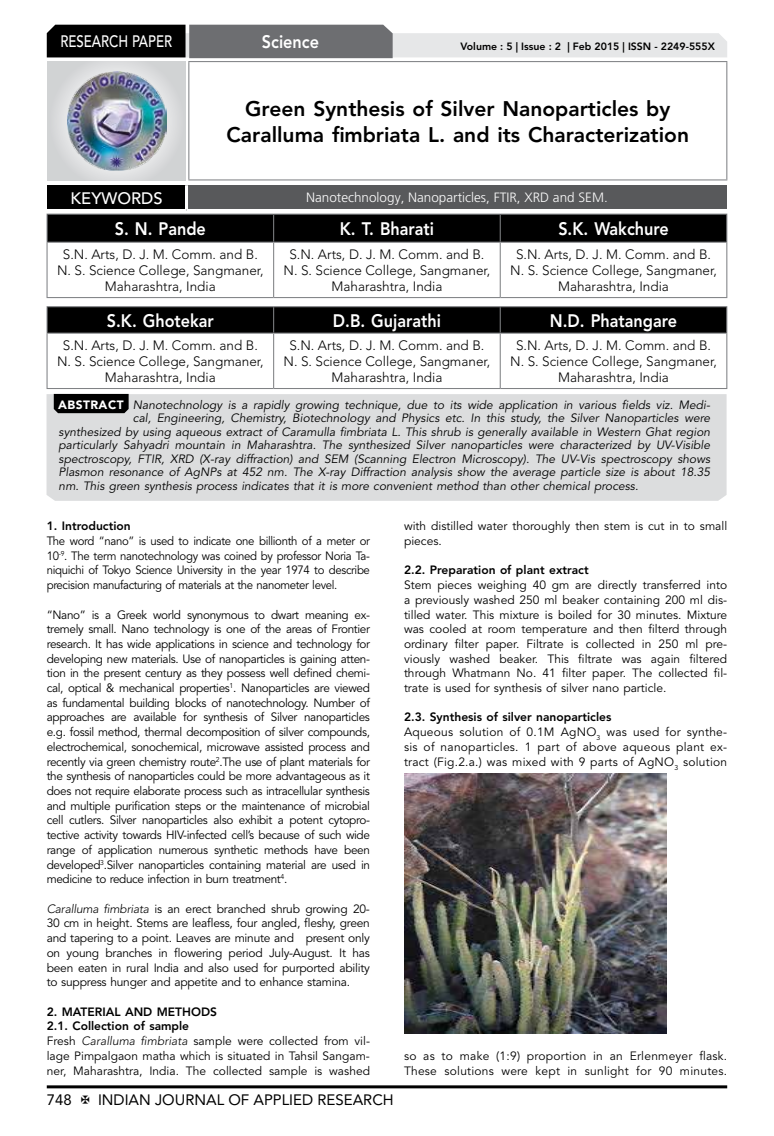
<style>
.page{position:relative;width:774px;height:1136px;background:#fff}
.page>*{position:absolute;margin:0;border:0;box-sizing:border-box;transform-origin:0 0}
.t1{font:800 21px/26.2px "Avenir LT Std";color:#000;text-align:center}
.t2{font:800 18px "Avenir LT Std";color:#fff;scale:.9 1}
.t3{font:500 16.5px "Avenir LT Std";color:#fff;scale:.8 1}
.t4{font:500 16.5px "Avenir LT Std";color:#fff}
.t5{font:15px "Avenir LT Std";color:#000}
.t6{font:300 13.5px/16.2px "Avenir LT Std";color:#000;text-align:center}
.t7{font:300 13.5px "Frutiger LT Std";color:#fbfbfb}
.t8{font:12px/14.7px "Avenir LT Std";color:#000;text-align:justify}
.t9{font:italic 12px "Avenir LT Std";color:#000}
.t10{font:12px/14.7px "Avenir LT Std";letter-spacing:.02em;color:#000}
.t11{font:12px/14.7px "Avenir LT Std";color:#000;text-align:justify;scale:.95 1}
.t12{font:800 12px "Avenir LT Std";color:#000}
.t13{font:800 10.5px "Avenir LT Std";color:#000}
.s1{font-weight:900;font-style:normal;color:#fff}
.s2{font-weight:300;font-style:italic}
.s3{font-weight:800}
</style>
<div class="page">
<hr style="left:47px;top:1085px;width:680px;height:3px;background:#000">
<div style="left:48px;top:62px;width:137px;height:118px;background:linear-gradient(to right,#d9dadb,#d9dadb)"></div>
<img style="left:68px;top:71px;width:99px;height:100px">
<svg style="left:47px;top:25px;width:680px;height:33px;background:#979899"></svg>
<hr style="left:188px;top:61px;width:539px;height:1px;background:#808285">
<hr style="left:188px;top:62px;width:1px;height:117px;background:#808285">
<hr style="left:726px;top:62px;width:1px;height:117px;background:#808285">
<hr style="left:188px;top:179px;width:539px;height:1px;background:#808285">
<hr style="left:47px;top:213px;width:227px;height:2px;background:#808285">
<hr style="left:274px;top:213px;width:226px;height:2px;background:#808285">
<hr style="left:500px;top:213px;width:227px;height:2px;background:#808285">
<div style="left:47px;top:214px;width:680px;height:27px;background:#000"></div>
<hr style="left:47px;top:241px;width:227px;height:2px;background:#808285">
<hr style="left:47px;top:243px;width:1px;height:54px;background:#808285">
<hr style="left:274px;top:241px;width:226px;height:2px;background:#808285">
<hr style="left:273px;top:243px;width:1px;height:54px;background:#808285">
<hr style="left:500px;top:241px;width:227px;height:2px;background:#808285">
<hr style="left:500px;top:243px;width:1px;height:54px;background:#808285">
<hr style="left:726px;top:243px;width:1px;height:54px;background:#808285">
<hr style="left:47px;top:297px;width:227px;height:1px;background:#808285">
<hr style="left:274px;top:297px;width:226px;height:1px;background:#808285">
<hr style="left:500px;top:297px;width:227px;height:1px;background:#808285">
<hr style="left:47px;top:306px;width:227px;height:1px;background:#808285">
<hr style="left:274px;top:306px;width:226px;height:1px;background:#808285">
<hr style="left:500px;top:306px;width:227px;height:1px;background:#808285">
<div style="left:47px;top:307px;width:680px;height:25px;background:#000"></div>
<hr style="left:47px;top:332px;width:227px;height:1px;background:#808285">
<hr style="left:47px;top:333px;width:1px;height:55px;background:#808285">
<hr style="left:274px;top:332px;width:226px;height:1px;background:#808285">
<hr style="left:273px;top:333px;width:1px;height:55px;background:#808285">
<hr style="left:500px;top:332px;width:227px;height:1px;background:#808285">
<hr style="left:500px;top:333px;width:1px;height:55px;background:#808285">
<hr style="left:726px;top:333px;width:1px;height:55px;background:#808285">
<hr style="left:47px;top:388px;width:227px;height:1px;background:#808285">
<hr style="left:274px;top:388px;width:226px;height:1px;background:#808285">
<hr style="left:500px;top:388px;width:227px;height:1px;background:#808285">
<div style="left:47px;top:185px;width:139px;height:25px;background:#000"></div>
<div style="left:186px;top:185px;width:541px;height:25px;background:#58595b"></div>
<hr style="left:185px;top:185px;width:3px;height:24px;background:#fff">
<hr style="left:47px;top:209px;width:139px;height:3px;background:#fff">
<hr style="left:186px;top:209px;width:541px;height:3px;background:#fff">
<div style="left:47px;top:394px;width:679px;height:107px;background:#dcddde"></div>
<svg style="left:54px;top:394px;width:75px;height:19px"></svg>
<img style="left:404px;top:773px;width:262px;height:260px">
<h3 class="t3" style="left:60px;top:32px;width:139px">RESEARCH PAPER</h3>
<h2 class="t2" style="left:262px;top:31px;width:65px">Science</h2>
<p class="t13" style="left:460px;top:41px;width:256px">Volume : 5 | Issue : 2 | Feb 2015 | ISSN - 2249-555X</p>
<h1 class="t1" style="left:227px;top:95px;width:464px">Green Synthesis of Silver Nanoparticles by<br>Caralluma fimbriata L. and its Characterization</h1>
<h3 class="t4" style="left:71px;top:189px;width:94px">KEYWORDS</h3>
<p class="t7" style="left:306px;top:189px;width:303px">Nanotechnology, Nanoparticles, FTIR, XRD and SEM.</p>
<h2 class="t2" style="left:115px;top:218px;width:103px">S. N. Pande</h2>
<h2 class="t2" style="left:340px;top:218px;width:106px">K. T. Bharati</h2>
<h2 class="t2" style="left:558px;top:218px;width:124px">S.K. Wakchure</h2>
<p class="t6" style="left:57px;top:246px;width:208px">S.N. Arts, D. J. M. Comm. and B.<br>N. S. Science College, Sangmaner,<br>Maharashtra, India</p>
<p class="t6" style="left:284px;top:246px;width:208px">S.N. Arts, D. J. M. Comm. and B.<br>N. S. Science College, Sangmaner,<br>Maharashtra, India</p>
<p class="t6" style="left:510px;top:246px;width:208px">S.N. Arts, D. J. M. Comm. and B.<br>N. S. Science College, Sangmaner,<br>Maharashtra, India</p>
<h2 class="t2" style="left:107px;top:310px;width:120px">S.K. Ghotekar</h2>
<h2 class="t2" style="left:333px;top:310px;width:122px">D.B. Gujarathi</h2>
<h2 class="t2" style="left:550px;top:310px;width:143px">N.D. Phatangare</h2>
<p class="t6" style="left:57px;top:337px;width:208px">S.N. Arts, D. J. M. Comm. and B.<br>N. S. Science College, Sangmaner,<br>Maharashtra, India</p>
<p class="t6" style="left:284px;top:337px;width:208px">S.N. Arts, D. J. M. Comm. and B.<br>N. S. Science College, Sangmaner,<br>Maharashtra, India</p>
<p class="t6" style="left:510px;top:337px;width:208px">S.N. Arts, D. J. M. Comm. and B.<br>N. S. Science College, Sangmaner,<br>Maharashtra, India</p>
<p class="t9" style="left:58px;top:397px;width:654px"><span class="s1">ABSTRACT</span> Nanotechnology is a rapidly growing technique, due to its wide application in various fields viz. Medi-</p>
<p class="t9" style="left:133px;top:411px;width:579px">cal, Engineering, Chemistry, Biotechnology and Physics etc. In this study, the Silver Nanoparticles were</p>
<p class="t9" style="left:59px;top:424px;width:653px">synthesized by using aqueous extract of Caramulla fimbriata L. This shrub is generally available in Western Ghat region</p>
<p class="t9" style="left:59px;top:438px;width:653px">particularly Sahyadri mountain in Maharashtra. The synthesized Silver nanoparticles were characterized by UV-Visible</p>
<p class="t9" style="left:59px;top:451px;width:653px">spectroscopy, FTIR, XRD (X-ray diffraction) and SEM (Scanning Electron Microscopy). The UV-Vis spectroscopy shows</p>
<p class="t9" style="left:59px;top:465px;width:653px">Plasmon resonance of AgNPs at 452 nm. The X-ray Diffraction analysis show the average particle size is about 18.35</p>
<p class="t9" style="left:59px;top:478px;width:581px">nm. This green synthesis process indicates that it is more convenient method than other chemical process.</p>
<p class="t12" style="left:47px;top:519px;width:85px">1. Introduction</p>
<p class="t11" style="left:47px;top:533px;width:342px">The word “nano” is used to indicate one billionth of a meter or 10<sup>-9</sup>. The term nanotechnology was coined by professor Noria Ta&shy;niquichi of Tokyo Science University in the year 1974 to describe precision manufacturing of materials at the nanometer level.</p>
<p class="t8" style="left:47px;top:607px;width:325px">“Nano” is a Greek world synonymous to dwart meaning ex&shy;tremely small. Nano technology is one of the areas of Frontier research. It has wide applications in science and technology for developing new materials. Use of nanoparticles is gaining atten&shy;tion in the present century as they possess well defined chemi&shy;cal, optical &amp; mechanical properties<sup>1</sup>. Nanoparticles are viewed as fundamental building blocks of nanotechnology. Number of approaches are available for synthesis of Silver nanoparticles e.g. fossil method, thermal decomposition of silver compounds, electrochemical, sonochemical, microwave assisted process and recently via green chemistry route<sup>2</sup>.The use of plant materials for the synthesis of nanoparticles could be more advantageous as it does not require elaborate process such as intracellular synthesis and multiple purification steps or the maintenance of microbial cell cutlers. Silver nanoparticles also exhibit a potent cytopro&shy;tective activity towards HIV-infected cell’s because of such wide range of application numerous synthetic methods have been developed<sup>3</sup>.Silver nanoparticles containing material are used in medicine to reduce infection in burn treatment<sup>4</sup>.</p>
<p class="t8" style="left:47px;top:901px;width:325px"><span class="s2">Caralluma fimbriata</span> is an erect branched shrub growing 20- 30 cm in height. Stems are leafless, four angled, fleshy, green and tapering to a point. Leaves are minute and present only on young branches in flowering period July-August. It has been eaten in rural India and also used for purported ability to suppress hunger and appetite and to enhance stamina.</p>
<p class="t8" style="left:47px;top:1004px;width:325px;text-align:left"><span class="s3">2. MATERIAL AND METHODS<br>2.1. Collection of sample<br></span>Fresh <span class="s2">Caralluma fimbriata</span> sample were collected from vil&shy;lage Pimpalgaon matha which is situated in Tahsil Sangam&shy;ner, Maharashtra, India. The collected sample is washed</p>
<p class="t8" style="left:404px;top:519px;width:325px">with distilled water thoroughly then stem is cut in to small pieces.</p>
<p class="t12" style="left:404px;top:563px;width:186px">2.2. Preparation of plant extract</p>
<p class="t8" style="left:404px;top:578px;width:325px">Stem pieces weighing 40 gm are directly transferred into a previously washed 250 ml beaker containing 200 ml dis&shy;tilled water. This mixture is boiled for 30 minutes. Mixture was cooled at room temperature and then filterd through ordinary filter paper. Filtrate is collected in 250 ml pre&shy;viously washed beaker. This filtrate was again filtered through Whatmann No. 41 filter paper. The collected fil&shy;trate is used for synthesis of silver nano particle.</p>
<p class="t10" style="left:404px;top:710px;width:325px"><span class="s3">2.3. Synthesis of silver nanoparticles<br></span>Aqueous solution of 0.1M AgNO<sub>3</sub> was used for synthe&shy;sis of nanoparticles. 1 part of above aqueous plant ex&shy;tract (Fig.2.a.) was mixed with 9 parts of AgNO<sub>3</sub> solution</p>
<p class="t10" style="left:404px;top:1048px;width:325px">so as to make (1:9) proportion in an Erlenmeyer flask.<br>These solutions were kept in sunlight for 90 minutes.</p>
<p class="t5" style="left:47px;top:1090px;width:27px">748</p>
<p class="t5" style="left:98px;top:1090px;width:297px">INDIAN JOURNAL OF APPLIED RESEARCH</p>
</div>
